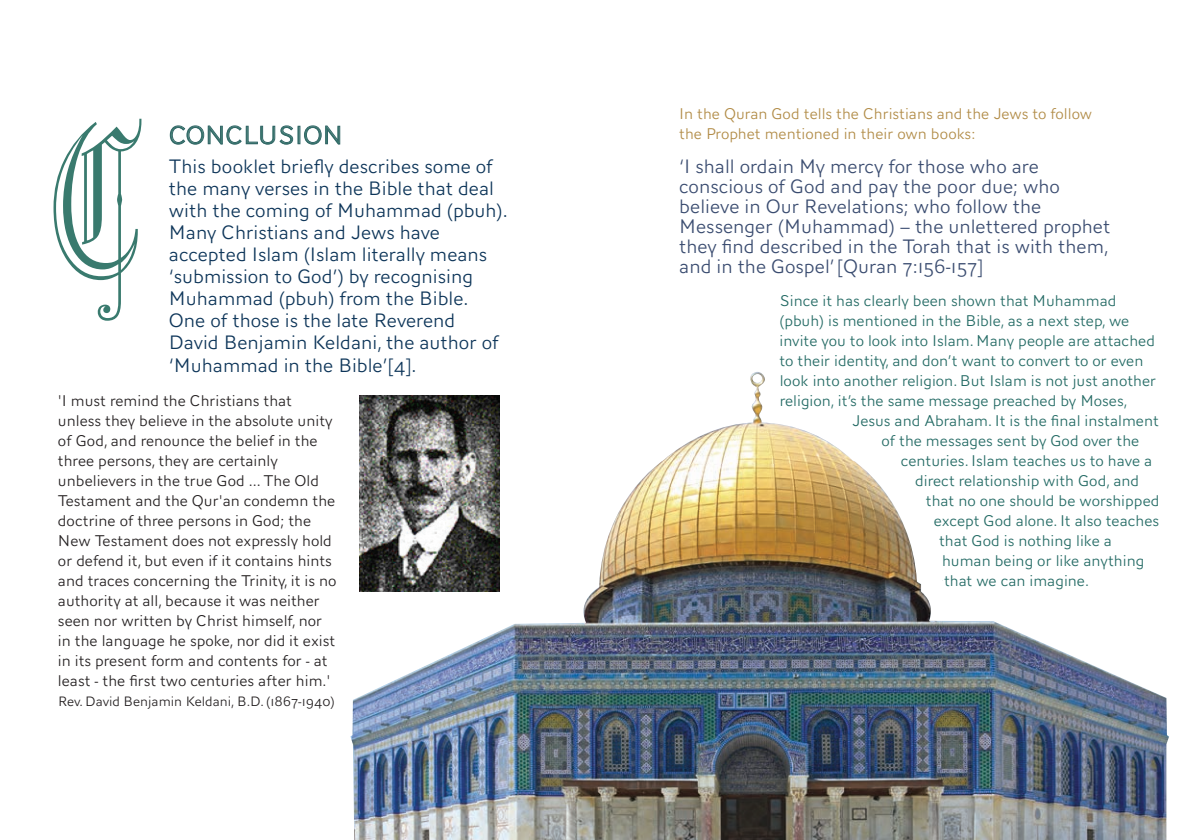
<style>
.page{position:relative;width:1191px;height:840px;background:#fff}
.page>*{position:absolute;margin:0;border:0;box-sizing:border-box;transform-origin:0 0}
.t1{font:227px "Blackletter 686 BT";color:#397a6e}
.t2{font:300 26px "AW Conqueror Sans";color:#397a6e}
.t3{font:300 20px/22px "AW Conqueror Sans";color:#0d3559}
.t4{font:300 20px/20px "AW Conqueror Sans";color:#3a4c70}
.t5{font:300 16px "AW Conqueror Sans";color:#236a64}
.t6{font:300 16px/20px "AW Conqueror Sans";color:#231f20}
.t7{font:300 16px/20px "AW Conqueror Sans";color:#b18b46}
.t8{font:300 14px "AW Conqueror Sans";color:#231f20}
</style>
<div class="page">
<svg style="left:170px;top:125px;width:170px;height:19px"></svg>
<img style="left:350px;top:372px;width:819px;height:467px">
<div style="left:752px;top:374px;width:10px;height:8px;background:#fff;border-radius:50%"></div>
<h1 class="t1" style="left:44px;top:66px;width:107px">C</h1>
<h2 class="t2" style="left:169px;top:113px;width:175px">CONCLUSION</h2>
<p class="t3" style="left:169px;top:155px;width:340px">This booklet briefly describes some of the many verses in the Bible that deal with the coming of Muhammad (pbuh).<br>Many Christians and Jews have accepted Islam (Islam literally means ‘submission to God’) by recognising Muhammad (pbuh) from the Bible.<br>One of those is the late Reverend David Benjamin Keldani, the author of ‘Muhammad in the Bible’[4].</p>
<p class="t6" style="left:58px;top:390px;width:280px">'I must remind the Christians that unless they believe in the absolute unity of God, and renounce the belief in the three persons, they are certainly unbelievers in the true God ... The Old Testament and the Qur'an condemn the doctrine of three persons in God; the New Testament does not expressly hold or defend it, but even if it contains hints and traces concerning the Trinity, it is no authority at all, because it was neither seen nor written by Christ himself, nor in the language he spoke, nor did it exist in its present form and contents for - at least - the first two centuries after him.'</p>
<p class="t8" style="left:58px;top:689px;width:278px">Rev. David Benjamin Keldani, B.D. (1867-1940)</p>
<p class="t7" style="left:679px;top:103px;width:414px">In the Quran God tells the Christians and the Jews to follow the Prophet mentioned in their own books:</p>
<p class="t4" style="left:679px;top:156px;width:432px">‘I shall ordain My mercy for those who are conscious of God and pay the poor due; who believe in Our Revelations; who follow the Messenger (Muhammad) – the unlettered prophet they find described in the Torah that is with them, and in the Gospel’ [Quran 7:156-157]</p>
<p class="t5" style="left:779px;top:287px;width:338px">Since it has clearly been shown that Muhammad</p>
<p class="t5" style="left:779px;top:307px;width:351px">(pbuh) is mentioned in the Bible, as a next step, we</p>
<p class="t5" style="left:779px;top:327px;width:377px">invite you to look into Islam. Many people are attached</p>
<p class="t5" style="left:779px;top:347px;width:365px">to their identity, and don’t want to convert to or even</p>
<p class="t5" style="left:779px;top:367px;width:378px">look into another religion. But Islam is not just another</p>
<p class="t5" style="left:779px;top:387px;width:349px">religion, it’s the same message preached by Moses,</p>
<p class="t5" style="left:852px;top:407px;width:308px">Jesus and Abraham. It is the final instalment</p>
<p class="t5" style="left:881px;top:427px;width:259px">of the messages sent by God over the</p>
<p class="t5" style="left:901px;top:447px;width:253px">centuries. Islam teaches us to have a</p>
<p class="t5" style="left:915px;top:467px;width:225px">direct relationship with God, and</p>
<p class="t5" style="left:926px;top:487px;width:235px">that no one should be worshipped</p>
<p class="t5" style="left:933px;top:507px;width:227px">except God alone. It also teaches</p>
<p class="t5" style="left:939px;top:527px;width:174px">that God is nothing like a</p>
<p class="t5" style="left:942px;top:547px;width:204px">human being or like anything</p>
<p class="t5" style="left:944px;top:567px;width:147px">that we can imagine.</p>
</div>
